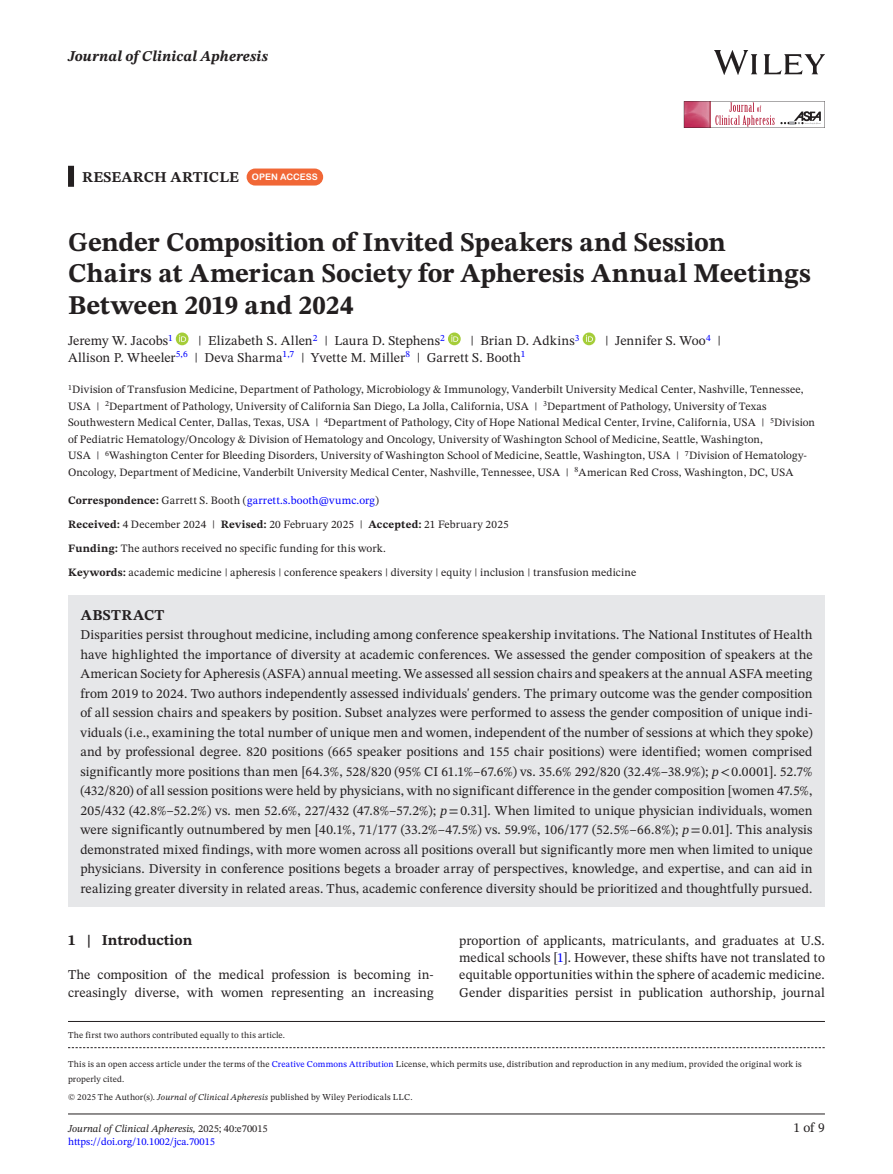
<style>
.page{position:relative;width:893px;height:1174px;background:#fff}
.page>*{position:absolute;margin:0;border:0;box-sizing:border-box;transform-origin:0 0}
.t1{font:700 27px/31.5px "STIX Two Text";color:#231f20}
.t2{font:700 15px "STIX Two Text";letter-spacing:.01em;color:#231f20}
.t3{font:italic 700 15px "STIX Two Text";letter-spacing:.01em;color:#231f20}
.t4{font:13.5px/19.5px "STIX Two Text";letter-spacing:.01em;color:#231f20;text-align:justify}
.t5{font:11.25px/16.5px "STIX Two Text";letter-spacing:.01em;color:#231f20}
.t6{font:italic 10.5px "STIX Two Text";color:#231f20}
.t7{font:10.5px "STIX Two Text";color:#00f}
.t8{font:9px/15px "STIX Two Text";letter-spacing:.02em;color:#231f20}
.s1{font-family:"Arial Rounded MT Bold";font-weight:400;font-size:9px;color:#fff}
.s2{font-weight:700}
.s3{color:#00f}
.s4{font-style:italic}
.s5{font-style:normal}
</style>
<div class="page">
<hr style="left:68px;top:1113px;width:757px;height:1px;background:#231f20">
<img style="left:714px;top:51px;width:111px;height:23px">
<svg style="left:684px;top:101px;width:141px;height:27px"></svg>
<div style="left:68px;top:166px;width:6px;height:21px;background:#231f20"></div>
<div style="left:68px;top:595px;width:757px;height:42px;background:#e6e7e9"></div>
<div style="left:68px;top:614px;width:757px;height:292px;background:#e6e7e9"></div>
<div style="left:247px;top:168px;width:76px;height:17px;background:#f16736;border-radius:9px"></div>
<svg style="left:176px;top:332px;width:13px;height:13px"></svg>
<svg style="left:179px;top:335px;width:7px;height:7px"></svg>
<svg style="left:448px;top:332px;width:13px;height:13px"></svg>
<svg style="left:451px;top:335px;width:7px;height:7px"></svg>
<div style="left:583px;top:332px;width:12px;height:13px;background:#a5cd39;border-radius:50%"></div>
<svg style="left:586px;top:335px;width:7px;height:7px"></svg>
<svg style="left:68px;top:1047px;width:757px;height:1px"></svg>
<hr style="left:68px;top:1021px;width:757px;height:1px;background:#231f20">
<p class="t3" style="left:68px;top:46px;width:202px">Journal of Clinical Apheresis</p>
<p class="t2" style="left:82px;top:166px;width:237px">RESEARCH ARTICLE <span class="s1">OPEN ACCESS</span></p>
<h1 class="t1" style="left:68px;top:227px;width:744px">Gender Composition of Invited Speakers and Session<br>Chairs at American Society for Apheresis Annual Meetings<br>Between 2019 and 2024</h1>
<p class="t4" style="left:68px;top:331px;width:106px">Jeremy W. Jacobs<sup>1</sup></p>
<p class="t4" style="left:198px;top:331px;width:248px">| Elizabeth S. Allen<sup>2</sup> | Laura D. Stephens<sup>2</sup></p>
<p class="t4" style="left:470px;top:331px;width:111px">| Brian D. Adkins<sup>3</sup></p>
<p class="t4" style="left:605px;top:331px;width:117px">| Jennifer S. Woo<sup>4</sup> |</p>
<p class="t4" style="left:68px;top:347px;width:459px">Allison P. Wheeler<sup>5,6</sup> | Deva Sharma<sup>1,7</sup> | Yvette M. Miller<sup>8</sup> | Garrett S. Booth<sup>1</sup></p>
<p class="t5" style="left:68px;top:381px;width:749px"><sup>1</sup>Division of Transfusion Medicine, Department of Pathology, Microbiology &amp; Immunology, Vanderbilt University Medical Center, Nashville, Tennessee, USA | <sup>2</sup>Department of Pathology, University of California San Diego, La Jolla, California, USA | <sup>3</sup>Department of Pathology, University of Texas Southwestern Medical Center, Dallas, Texas, USA | <sup>4</sup>Department of Pathology, City of Hope National Medical Center, Irvine, California, USA | <sup>5</sup>Division of Pediatric Hematology/Oncology &amp; Division of Hematology and Oncology, University of Washington School of Medicine, Seattle, Washington,<br>USA | <sup>6</sup>Washington Center for Bleeding Disorders, University of Washington School of Medicine, Seattle, Washington, USA | <sup>7</sup>Division of Hematology-Oncology, Department of Medicine, Vanderbilt University Medical Center, Nashville, Tennessee, USA | <sup>8</sup>American Red Cross, Washington, DC, USA</p>
<p class="t5" style="left:68px;top:488px;width:442px;line-height:24px"><span class="s2">Correspondence:</span> Garrett S. Booth (<span class="s3">garrett.s.booth@vumc.org</span>)<br><span class="s2">Received:</span> 4 December 2024 | <span class="s2">Revised:</span> 20 February 2025 | <span class="s2">Accepted:</span> 21 February 2025<br><span class="s2">Funding:</span> The authors received no specific funding for this work.</p>
<p class="t5" style="left:68px;top:564px;width:570px"><span class="s2">Keywords:</span> academic medicine | apheresis | conference speakers | diversity | equity | inclusion | transfusion medicine</p>
<p class="t2" style="left:81px;top:604px;width:85px">ABSTRACT</p>
<p class="t4" style="left:80px;top:625px;width:734px">Disparities persist throughout medicine, including among conference speakership invitations. The National Institutes of Health have highlighted the importance of diversity at academic conferences. We assessed the gender composition of speakers at the American Society for Apheresis (ASFA) annual meeting. We assessed all session chairs and speakers at the annual ASFA meeting from 2019 to 2024. Two authors independently assessed individuals' genders. The primary outcome was the gender composition of all session chairs and speakers by position. Subset analyzes were performed to assess the gender composition of unique indi&shy;viduals (i.e., examining the total number of unique men and women, independent of the number of sessions at which they spoke) and by professional degree. 820 positions (665 speaker positions and 155 chair positions) were identified; women comprised significantly more positions than men [64.3%, 528/820 (95% CI 61.1%–67.6%) vs. 35.6% 292/820 (32.4%–38.9%); <span class="s4">p</span>&lt;0.0001]. 52.7% (432/820) of all session positions were held by physicians, with no significant difference in the gender composition [women 47.5%, 205/432 (42.8%–52.2%) vs. men 52.6%, 227/432 (47.8%–57.2%); <span class="s4">p</span>=0.31]. When limited to unique physician individuals, women were significantly outnumbered by men [40.1%, 71/177 (33.2%–47.5%) vs. 59.9%, 106/177 (52.5%–66.8%); <span class="s4">p</span>=0.01]. This analysis demonstrated mixed findings, with more women across all positions overall but significantly more men when limited to unique physicians. Diversity in conference positions begets a broader array of perspectives, knowledge, and expertise, and can aid in realizing greater diversity in related areas. Thus, academic conference diversity should be prioritized and thoughtfully pursued.</p>
<p class="t2" style="left:68px;top:929px;width:126px">1 | Introduction</p>
<p class="t4" style="left:68px;top:966px;width:367px;line-height:17.2px">The composition of the medical profession is becoming in&shy;creasingly diverse, with women representing an increasing</p>
<p class="t4" style="left:459px;top:931px;width:367px;line-height:17.2px">proportion of applicants, matriculants, and graduates at U.S. medical schools [<span class="s3">1</span>]. However, these shifts have not translated to equitable opportunities within the sphere of academic medicine.<br>Gender disparities persist in publication authorship, journal</p>
<p class="t8" style="left:68px;top:1028px;width:219px">The first two authors contributed equally to this article.</p>
<p class="t8" style="left:68px;top:1056px;width:735px">This is an open access article under the terms of the <span class="s3">Creative Commons Attribution</span> License, which permits use, distribution and reproduction in any medium, provided the original work is properly cited.</p>
<p class="t8" style="left:68px;top:1089px;width:346px">© 2025 The Author(s). <span class="s4">Journal of Clinical Apheresis</span> published by Wiley Periodicals LLC.</p>
<p class="t6" style="left:68px;top:1121px;width:201px">Journal of Clinical Apheresis, <span class="s5">2025; 40:e70015</span></p>
<p class="t4" style="left:793px;top:1118px;width:33px">1 of 9</p>
<p class="t7" style="left:68px;top:1134px;width:149px">https://doi.org/10.1002/jca.70015</p>
</div>
